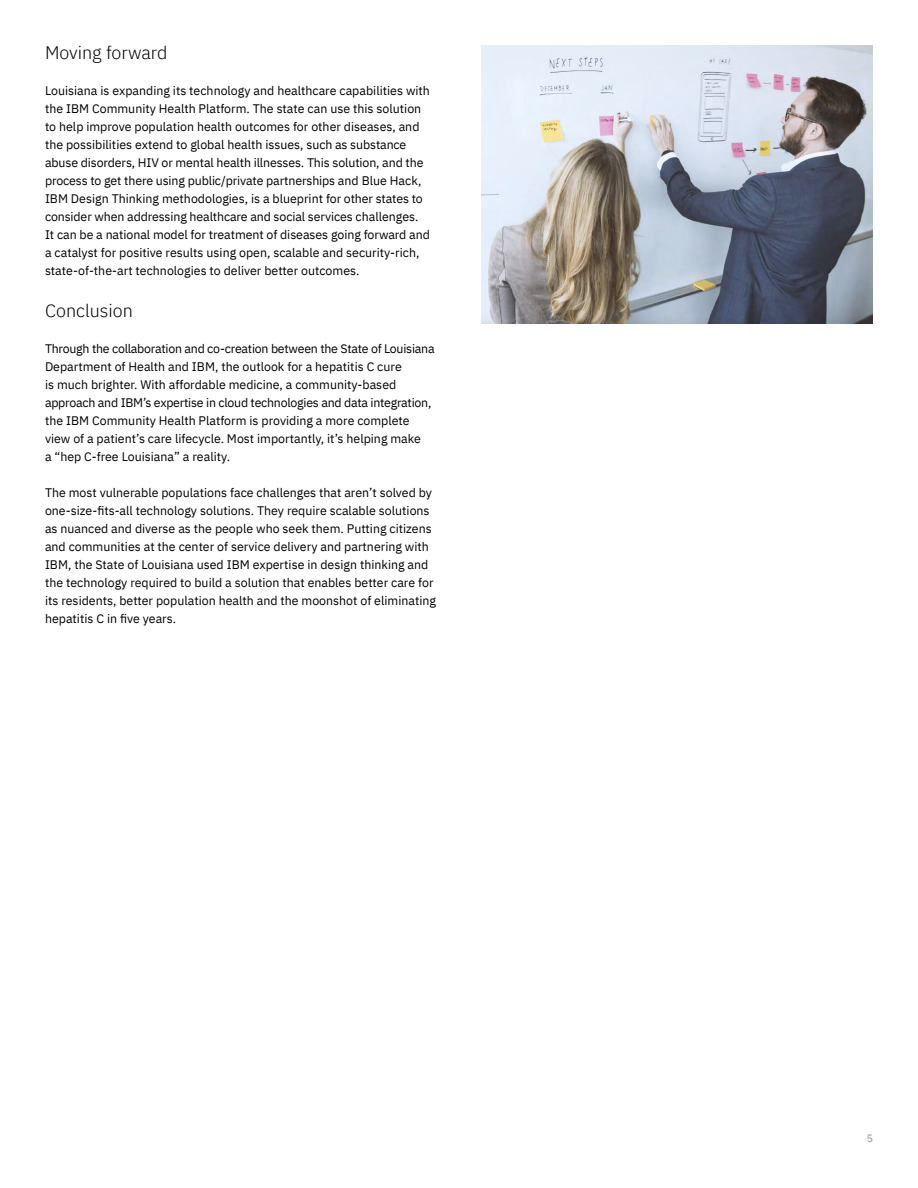
<style>
.page{position:relative;width:918px;height:1188px;background:#fff}
.page>*{position:absolute;margin:0;border:0;box-sizing:border-box;transform-origin:0 0}
.H1_Header{font:300 18px "IBM Plex Sans";color:#000}
.Body_copy{font:12.3px/18px "IBM Plex Sans";color:#000}
.t1{font:10.5px "IBM Plex Sans";color:#8d8d8d}
</style>
<div class="page">
<img style="left:482px;top:45px;width:391px;height:279px">
<p class="H1_Header" style="left:45px;top:39px;width:124px">Moving forward</p>
<p class="Body_copy" style="left:45px;top:81px;width:386px">Louisiana is expanding its technology and healthcare capabilities with the IBM Community Health Platform. The state can use this solution to help improve population health outcomes for other diseases, and the possibilities extend to global health issues, such as substance abuse disorders, HIV or mental health illnesses. This solution, and the process to get there using public/private partnerships and Blue Hack, IBM Design Thinking methodologies, is a blueprint for other states to consider when addressing healthcare and social services challenges.<br>It can be a national model for treatment of diseases going forward and a catalyst for positive results using open, scalable and security-rich, state-of-the-art technologies to deliver better outcomes.</p>
<p class="H1_Header" style="left:45px;top:297px;width:89px">Conclusion</p>
<p class="Body_copy" style="left:45px;top:339px;width:391px">Through the collaboration and co-creation between the State of Louisiana Department of Health and IBM, the outlook for a hepatitis C cure<br>is much brighter. With affordable medicine, a community-based approach and IBM’s expertise in cloud technologies and data integration, the IBM Community Health Platform is providing a more complete view of a patient’s care lifecycle. Most importantly, it’s helping make<br>a “hep C-free Louisiana” a reality.</p>
<p class="Body_copy" style="left:45px;top:483px;width:393px">The most vulnerable populations face challenges that aren’t solved by one-size-fits-all technology solutions. They require scalable solutions as nuanced and diverse as the people who seek them. Putting citizens and communities at the center of service delivery and partnering with IBM, the State of Louisiana used IBM expertise in design thinking and the technology required to build a solution that enables better care for its residents, better population health and the moonshot of eliminating hepatitis C in five years.</p>
<p class="t1" style="left:867px;top:1130px;width:8px">5</p>
</div>
